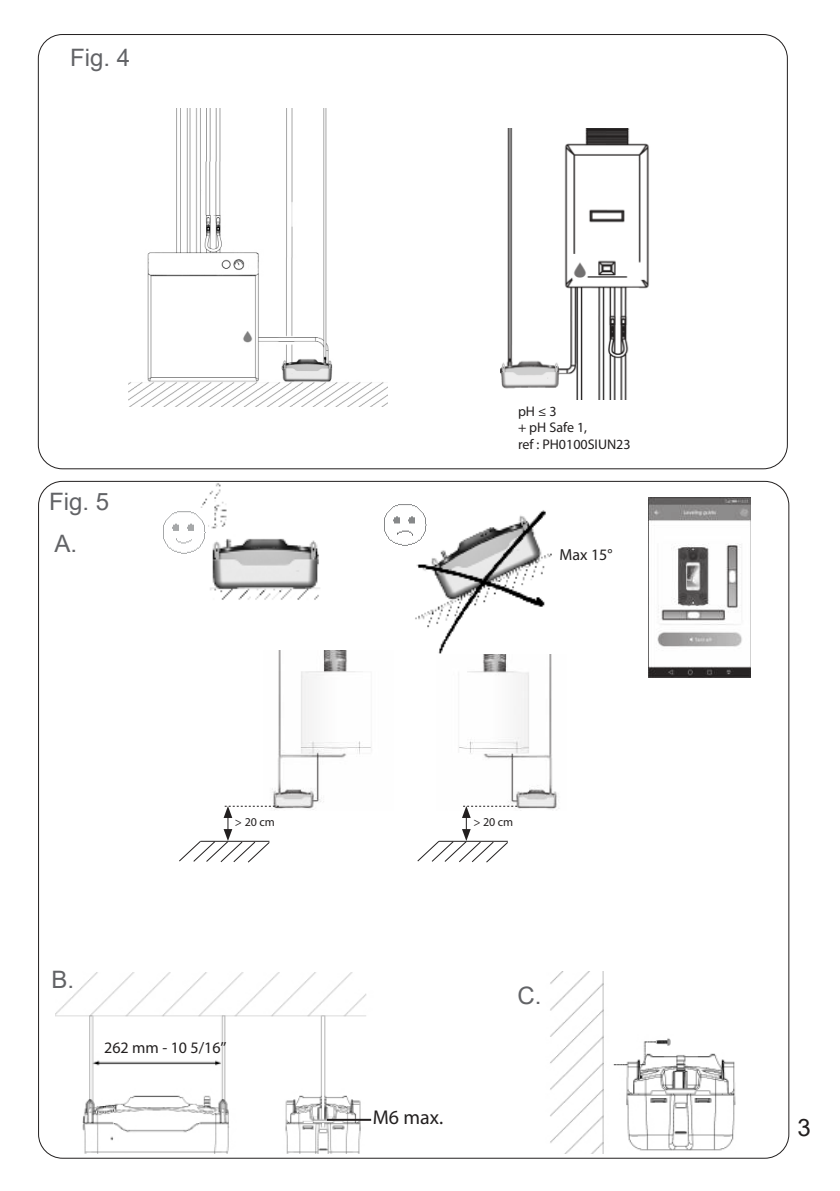
<style>
.page{position:relative;width:840px;height:1191px;background:#fff}
.page>*{position:absolute;margin:0;border:0;box-sizing:border-box;transform-origin:0 0}
.t1{font:24px "Arial";color:#626366}
.t2{font:24px "Arial";color:#221f1f}
.t3{font:20px "Myriad Pro";color:#221f1f}
.t4{font:16px "Myriad Pro";color:#221f1f}
.t5{font:14px/16.8px "Myriad Pro";color:#221f1f}
.t6{font:12px "Myriad Pro";color:#221f1f}
</style>
<div class="page">
<img style="left:500px;top:128px;width:149px;height:271px">
<img style="left:128px;top:108px;width:259px;height:298px">
<img style="left:200px;top:483px;width:142px;height:168px">
<img style="left:56px;top:971px;width:680px;height:182px">
<hr style="left:327px;top:1118px;width:44px;height:2px;background:#221f1f">
<img style="left:415px;top:510px;width:137px;height:144px">
<img style="left:163px;top:508px;width:45px;height:47px">
<img style="left:384px;top:504px;width:44px;height:43px">
<img style="left:648px;top:497px;width:102px;height:181px">
<img style="left:265px;top:651px;width:106px;height:159px">
<img style="left:459px;top:654px;width:101px;height:155px">
<svg style="left:179px;top:806px;width:100px;height:57px"></svg>
<svg style="left:417px;top:806px;width:100px;height:57px"></svg>
<h1 class="t1" style="left:70px;top:48px;width:62px">Fig. 4</h1>
<h1 class="t1" style="left:49px;top:492px;width:62px">Fig. 5</h1>
<h1 class="t1" style="left:54px;top:534px;width:24px">A.</h1>
<p class="t5" style="left:517px;top:404px;width:114px">pH ≤ 3<br>+ pH Safe 1,<br>ref : PH0100SIUN23</p>
<p class="t4" style="left:559px;top:548px;width:54px">Max 15°</p>
<p class="t6" style="left:235px;top:817px;width:41px">&gt; 20 cm</p>
<p class="t6" style="left:473px;top:817px;width:41px">&gt; 20 cm</p>
<h1 class="t1" style="left:51px;top:970px;width:24px">B.</h1>
<p class="t4" style="left:104px;top:1041px;width:124px">262 mm - 10 5/16’’</p>
<h2 class="t3" style="left:372px;top:1110px;width:72px">M6 max.</h2>
<h1 class="t1" style="left:517px;top:987px;width:25px">C.</h1>
<h1 class="t2" style="left:797px;top:1118px;width:15px">3</h1>
</div>
